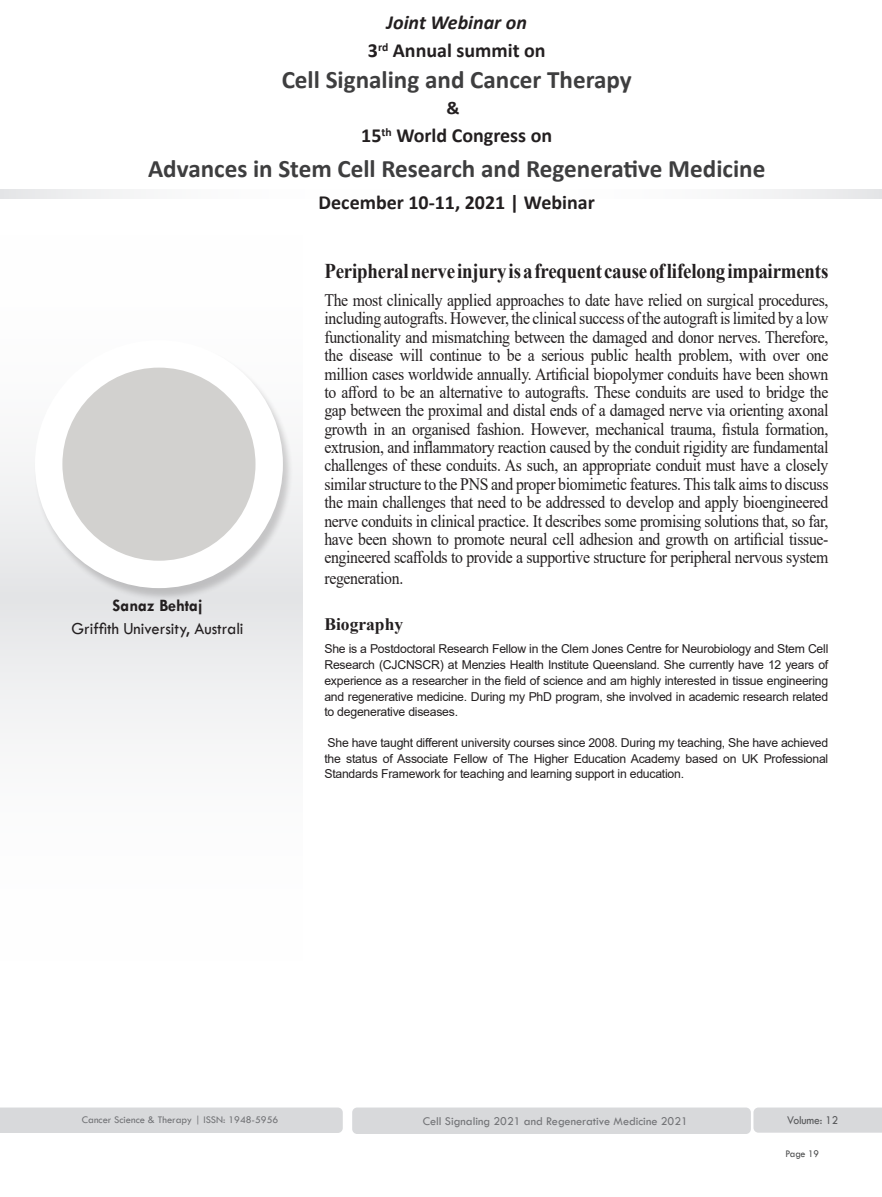
<style>
.page{position:relative;width:882px;height:1197px;background:#fff}
.page>*{position:absolute;margin:0;border:0;box-sizing:border-box;transform-origin:0 0}
.t1{font:700 25.2px "Calibri";color:#3e3e3f}
.t2{font:700 21px "Times New Roman";letter-spacing:-.01em;color:#231f20;scale:.9 1}
.t3{font:700 19.95px "Calibri";color:#231f20}
.t4{font:italic 700 19.95px "Calibri";color:#231f20}
.t5{font:700 18.55px "Calibri";color:#231f20}
.Bio_Heading{font:17.5px/18.4px "Times New Roman";letter-spacing:-.02em;color:#231f20;text-align:justify;scale:.9 1}
.Name{font:17.5px "Tw Cen";color:#231f20;scale:.95 1}
.Name-2{font:700 17.5px "Tw Cen";color:#231f20;scale:.95 1}
.Bio_Heading-2{font:700 17.5px "Times New Roman";color:#231f20}
.Biography{font:12.25px/15.8px "Arial";letter-spacing:-.02em;color:#231f20;text-align:justify}
.t6{font:12.25px "Tw Cen";color:#717275}
.t7{font:12.25px "Tw Cen";letter-spacing:-.01em;color:#57585a;scale:.95 1}
.t8{font:10.5px "Tw Cen";color:#717275}
.t9{font:10.5px "Tw Cen";letter-spacing:-.02em;color:#4b4c4d;scale:.95 1}
</style>
<div class="page">
<svg style="left:0;top:189px;width:882px;height:9px"></svg>
<div style="left:0;top:597px;width:302px;height:393px;background:linear-gradient(to bottom,#e9eaeb,#fff)"></div>
<div style="left:0;top:205px;width:302px;height:392px;background:linear-gradient(to bottom,#fff,#e9eaeb)"></div>
<div style="left:0;top:1108px;width:343px;height:25px;background:#d8d9db"></div>
<div style="left:352px;top:1108px;width:399px;height:26px;background:#d8d9db;border-radius:5px"></div>
<div style="left:753px;top:1108px;width:129px;height:25px;background:#d8d9db"></div>
<div style="left:34px;top:341px;width:260px;height:260px;background:#231f20;opacity:.2"></div>
<div style="left:35px;top:340px;width:248px;height:248px;background:#fff;border-radius:50%"></div>
<div style="left:62px;top:368px;width:194px;height:193px;background:#d2d1cf;border-radius:50%"></div>
<p class="t4" style="left:387px;top:8px;width:142px">Joint Webinar on</p>
<p class="t3" style="left:368px;top:37px;width:179px">3<sup>rd</sup> Annual summit on</p>
<h1 class="t1" style="left:282px;top:62px;width:352px">Cell Signaling and Cancer Therapy</h1>
<p class="t5" style="left:447px;top:95px;width:15px">&amp;</p>
<p class="t3" style="left:361px;top:121px;width:193px">15<sup>th</sup> World Congress on</p>
<h1 class="t1" style="left:148px;top:151px;width:619px">Advances in Stem Cell Research and Regenerative Medicine</h1>
<p class="Name-2" style="left:113px;top:595px;width:96px">Sanaz Behtaj</p>
<p class="Name" style="left:71px;top:617px;width:183px">Griffith University, Australi</p>
<p class="t3" style="left:319px;top:188px;width:278px">December 10-11, 2021 | Webinar</p>
<p class="t2" style="left:324px;top:256px;width:562px">Peripheral nerve injury is a frequent cause of lifelong impairments</p>
<p class="Bio_Heading" style="left:324px;top:290px;width:562px">The most clinically applied approaches to date have relied on surgical procedures, including autografts. However, the clinical success of the autograft is limited by a low functionality and mismatching between the damaged and donor nerves. Therefore, the disease will continue to be a serious public health problem, with over one million cases worldwide annually. Artificial biopolymer conduits have been shown to afford to be an alternative to autografts. These conduits are used to bridge the gap between the proximal and distal ends of a damaged nerve via orienting axonal growth in an organised fashion. However, mechanical trauma, fistula formation, extrusion, and inflammatory reaction caused by the conduit rigidity are fundamental challenges of these conduits. As such, an appropriate conduit must have a closely similar structure to the PNS and proper biomimetic features. This talk aims to discuss the main challenges that need to be addressed to develop and apply bioengineered nerve conduits in clinical practice. It describes some promising solutions that, so far, have been shown to promote neural cell adhesion and growth on artificial tissue&shy;engineered scaffolds to provide a supportive structure for peripheral nervous system</p>
<p class="Bio_Heading" style="left:324px;top:569px;width:89px">regeneration.</p>
<p class="Bio_Heading-2" style="left:324px;top:612px;width:80px">Biography</p>
<p class="Biography" style="left:324px;top:641px;width:505px">She is a Postdoctoral Research Fellow in the Clem Jones Centre for Neurobiology and Stem Cell Research (CJCNSCR) at Menzies Health Institute Queensland. She currently have 12 years of experience as a researcher in the field of science and am highly interested in tissue engineering and regenerative medicine. During my PhD program, she involved in academic research related to degenerative diseases.</p>
<p class="Biography" style="left:324px;top:735px;width:505px">She have taught different university courses since 2008. During my teaching, She have achieved the status of Associate Fellow of The Higher Education Academy based on UK Professional Standards Framework for teaching and learning support in education.</p>
<p class="t8" style="left:82px;top:1114px;width:198px">Cancer Science &amp; Therapy | ISSN: 1948-5956</p>
<p class="t6" style="left:423px;top:1114px;width:267px">Cell Signaling 2021 and Regenerative Medicine 2021</p>
<p class="t7" style="left:787px;top:1113px;width:55px">Volume: 12</p>
<p class="t9" style="left:786px;top:1147px;width:37px">Page 19</p>
</div>
